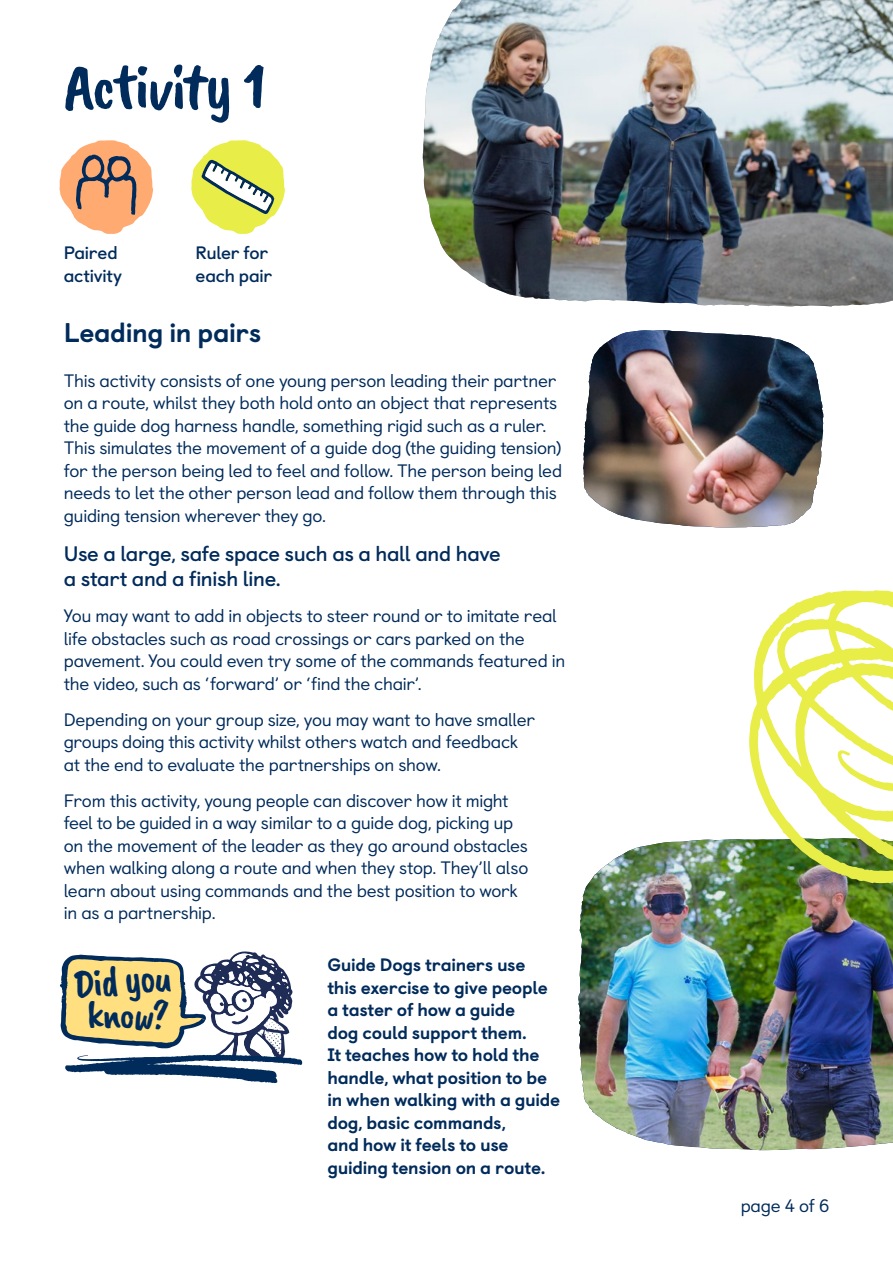
<style>
.page{position:relative;width:893px;height:1263px;background:#fff}
.page>*{position:absolute;margin:0;border:0;box-sizing:border-box;transform-origin:0 0}
._1_Body_12_15{font:66px "Caveat Brush";letter-spacing:-.04em;color:#002b5b}
._4_C_Heading_S{font:40.5px "Caveat Brush";color:#002b5b}
._5_Heading_M{font:800 27px "Castledown";letter-spacing:-.015em;color:#002b5b}
._1_5_Body_14_17_bold{font:700 21px/25.5px "Castledown";letter-spacing:-.015em;color:#002b5b}
._1_Body_12_15-2{font:18px/22.5px "Castledown";letter-spacing:-.015em;color:#002b5b}
._4_C_Heading_S-2{font:800 18px/22.5px "Castledown";letter-spacing:-.015em;color:#002b5b}
._4_Heading_L{font:700 18px/22.5px "Castledown";letter-spacing:-.015em;color:#002b5b}
</style>
<div class="page">
<img style="left:768px;top:0;width:125px;height:307px">
<img style="left:423px;top:0;width:368px;height:306px">
<img style="left:619px;top:330px;width:204px;height:197px">
<img style="left:583px;top:330px;width:74px;height:185px">
<svg style="left:60px;top:951px;width:242px;height:132px"></svg>
<img style="left:588px;top:884px;width:305px;height:266px">
<img style="left:578px;top:839px;width:266px;height:266px">
<svg style="left:749px;top:590px;width:144px;height:294px"></svg>
<svg style="left:191px;top:140px;width:94px;height:94px"></svg>
<svg style="left:59px;top:140px;width:94px;height:94px"></svg>
<p class="_1_Body_12_15" style="left:64px;top:48px;width:204px">Activity 1</p>
<h4 class="_4_Heading_L" style="left:64px;top:240px;width:60px">Paired activity</h4>
<h4 class="_4_Heading_L" style="left:196px;top:240px;width:78px">Ruler for each pair</h4>
<h5 class="_5_Heading_M" style="left:64px;top:311px;width:199px">Leading in pairs</h5>
<p class="_1_Body_12_15-2" style="left:64px;top:368px;width:500px">This activity consists of one young person leading their partner on a route, whilst they both hold onto an object that represents the guide dog harness handle, something rigid such as a ruler.<br>This simulates the movement of a guide dog (the guiding tension) for the person being led to feel and follow. The person being led needs to let the other person lead and follow them through this guiding tension wherever they go.</p>
<p class="_1_5_Body_14_17_bold" style="left:64px;top:539px;width:439px">Use a large, safe space such as a hall and have a start and a finish line.</p>
<p class="_1_Body_12_15-2" style="left:64px;top:603px;width:503px">You may want to add in objects to steer round or to imitate real life obstacles such as road crossings or cars parked on the pavement. You could even try some of the commands featured in the video, such as ‘forward’ or ‘find the chair’.</p>
<p class="_1_Body_12_15-2" style="left:64px;top:707px;width:473px">Depending on your group size, you may want to have smaller groups doing this activity whilst others watch and feedback at the end to evaluate the partnerships on show.</p>
<p class="_1_Body_12_15-2" style="left:64px;top:788px;width:466px">From this activity, young people can discover how it might feel to be guided in a way similar to a guide dog, picking up on the movement of the leader as they go around obstacles when walking along a route and when they stop. They’ll also learn about using commands and the best position to work in as a partnership.</p>
<h4 class="_4_C_Heading_S" style="left:71px;top:961px;width:100px;rotate:-5deg">Did you</h4>
<h4 class="_4_C_Heading_S" style="left:87px;top:991px;width:84px">know?</h4>
<h4 class="_4_C_Heading_S-2" style="left:327px;top:952px;width:234px">Guide Dogs trainers use<br>this exercise to give people a taster of how a guide<br>dog could support them.<br>It teaches how to hold the handle, what position to be in when walking with a guide dog, basic commands,<br>and how it feels to use guiding tension on a route.</h4>
<p class="_1_Body_12_15-2" style="left:741px;top:1193px;width:90px">page 4 of 6</p>
</div>
